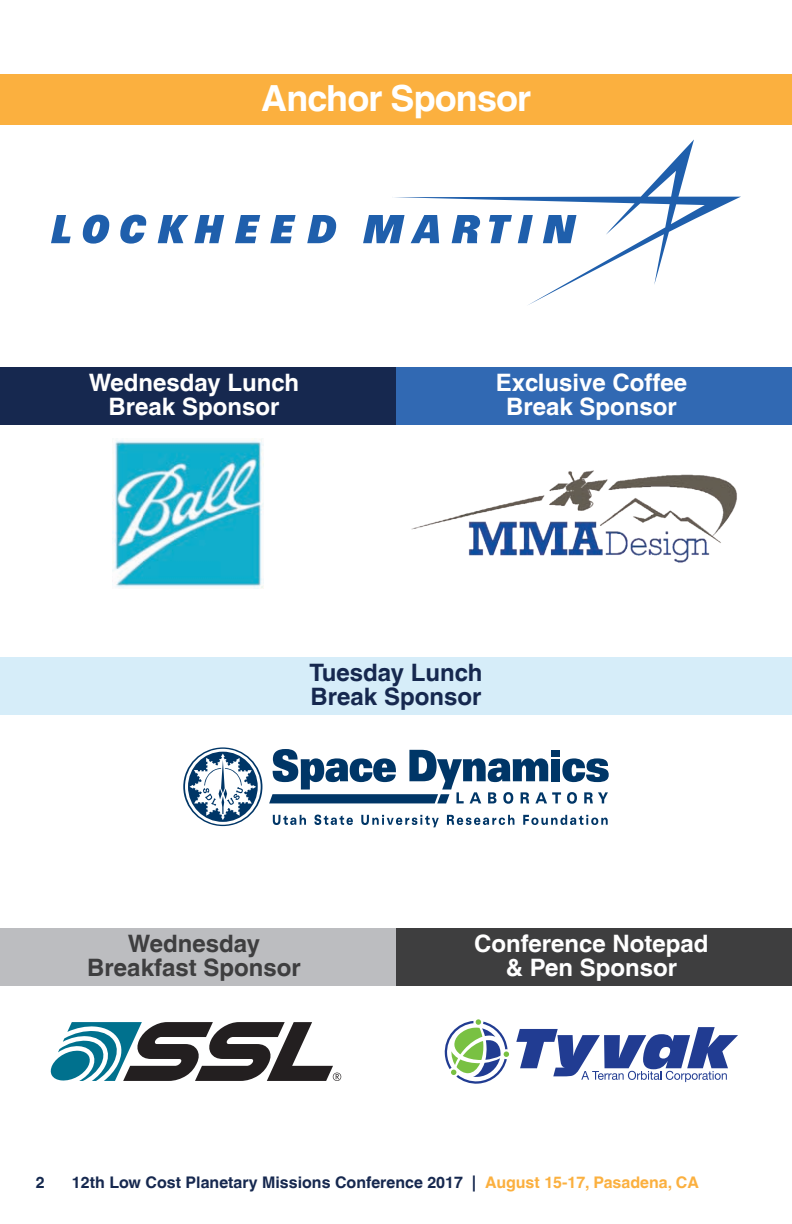
<style>
.page{position:relative;width:792px;height:1224px;background:#fff}
.page>*{position:absolute;margin:0;border:0;box-sizing:border-box;transform-origin:0 0}
.t1{font:700 36px "Helvetica LT";letter-spacing:-.025em;color:#fff}
.t2{font:700 24px/24px "Helvetica LT";color:#fff;text-align:center}
.t3{font:700 24px/24px "Helvetica LT";color:#3e3e3f;text-align:center}
.t4{font:700 24px/24px "Helvetica LT";color:#16284f}
.t5{font:700 16px "Helvetica LT";color:#16284f}
.t6{font:700 16px "Helvetica LT";color:#15294f}
.s1{color:#fbb03f}
</style>
<div class="page">
<div style="left:0;top:928px;width:396px;height:57px;background:#bcbdc0"></div>
<div style="left:396px;top:928px;width:396px;height:57px;background:#3e3e3f"></div>
<div style="left:0;top:74px;width:792px;height:50px;background:#fbb03f"></div>
<div style="left:0;top:367px;width:396px;height:58px;background:#16284f"></div>
<div style="left:396px;top:367px;width:396px;height:58px;background:#3169b3"></div>
<img style="left:411px;top:470px;width:326px;height:93px">
<img style="left:113px;top:438px;width:150px;height:151px">
<svg style="left:273px;top:815px;width:33px;height:10px"></svg>
<svg style="left:314px;top:815px;width:39px;height:10px"></svg>
<svg style="left:361px;top:815px;width:78px;height:12px"></svg>
<svg style="left:447px;top:815px;width:67px;height:10px"></svg>
<svg style="left:523px;top:815px;width:85px;height:10px"></svg>
<svg style="left:269px;top:749px;width:340px;height:55px"></svg>
<svg style="left:183px;top:747px;width:79px;height:79px"></svg>
<svg style="left:444px;top:1019px;width:65px;height:65px"></svg>
<svg style="left:516px;top:1027px;width:222px;height:55px"></svg>
<div style="left:0;top:657px;width:792px;height:58px;background:#d6edf9"></div>
<svg style="left:363px;top:215px;width:30px;height:28px"></svg>
<svg style="left:51px;top:215px;width:20px;height:28px"></svg>
<svg style="left:158px;top:215px;width:30px;height:28px"></svg>
<svg style="left:194px;top:215px;width:30px;height:28px"></svg>
<svg style="left:270px;top:215px;width:26px;height:28px"></svg>
<svg style="left:235px;top:215px;width:25px;height:28px"></svg>
<svg style="left:83px;top:215px;width:26px;height:29px"></svg>
<svg style="left:307px;top:215px;width:29px;height:28px"></svg>
<svg style="left:120px;top:215px;width:26px;height:29px"></svg>
<svg style="left:393px;top:139px;width:348px;height:166px"></svg>
<svg style="left:50px;top:1022px;width:291px;height:59px"></svg>
<h1 class="t1" style="left:261px;top:77px;width:271px">Anchor Sponsor</h1>
<p class="t2" style="left:89px;top:371px;width:212px">Wednesday Lunch<br>Break Sponsor</p>
<p class="t2" style="left:496px;top:371px;width:193px">Exclusive Coffee<br>Break Sponsor</p>
<p class="t4" style="left:309px;top:660px;width:175px">Tuesday Lunch<br>Break Sponsor</p>
<p class="t3" style="left:87px;top:931px;width:215px">Wednesday<br>Breakfast Sponsor</p>
<p class="t2" style="left:474px;top:931px;width:236px">Conference Notepad &amp; Pen Sponsor</p>
<p class="t6" style="left:36px;top:1173px;width:10px">2</p>
<p class="t5" style="left:72px;top:1173px;width:629px">12th Low Cost Planetary Missions Conference 2017 | <span class="s1">August 15-17, Pasadena, CA</span></p>
</div>
